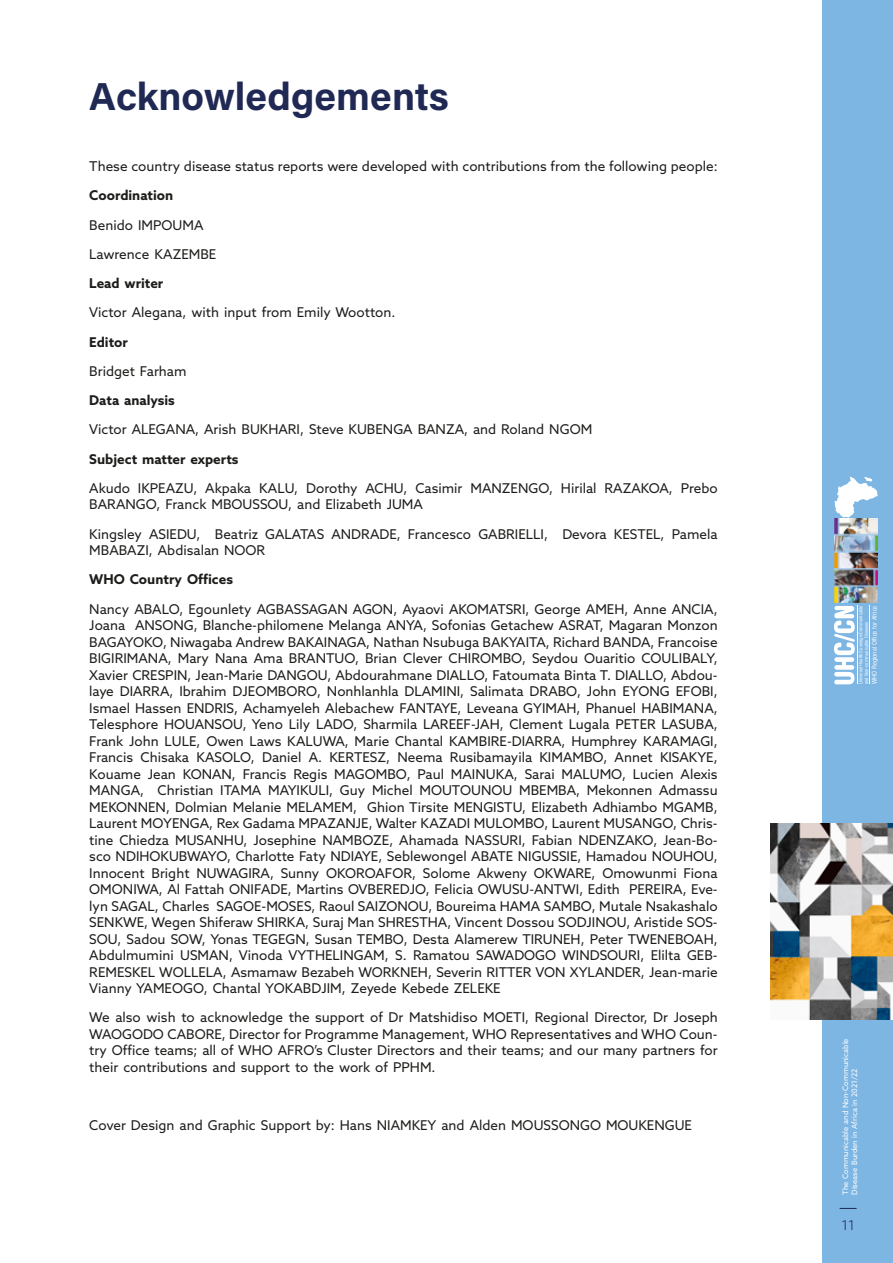
<style>
.page{position:relative;width:893px;height:1263px;background:#fff}
.page>*{position:absolute;margin:0;border:0;box-sizing:border-box;transform-origin:0 0}
.t1{font:39px "Acumin Variable Concept";color:#1f2954}
.t2{font:13.5px/16.5px "Azo Sans";color:#1d1d1b}
.t3{font:700 13.5px "Azo Sans";color:#1d1d1b}
.t4{font:300 13.5px "Azo Sans";color:#1f2954}
.t5{font:7.5px/9px "Azo Sans";color:#fff}
.t6{font:condensed 6.45px "Helvetica";color:#fff}
.t7{font:condensed 4.8px/5.7px "Helvetica";color:#fff}
</style>
<div class="page">
<div style="left:823px;top:0;width:70px;height:1263px;background:#7db5e3"></div>
<svg style="left:840px;top:1208px;width:17px;height:1px"></svg>
<svg style="left:835px;top:477px;width:43px;height:41px"></svg>
<svg style="left:834px;top:606px;width:21px;height:78px"></svg>
<hr style="left:857px;top:606px;width:1px;height:78px;background:#fff">
<hr style="left:869px;top:606px;width:1px;height:78px;background:#fff">
<img style="left:834px;top:519px;width:44px;height:84px">
<img style="left:770px;top:823px;width:123px;height:196px">
<h1 class="t1" style="left:89px;top:70px;width:361px">Acknowledgements</h1>
<p class="t2" style="left:89px;top:158px;width:630px">These country disease status reports were developed with contributions from the following people:</p>
<p class="t3" style="left:89px;top:186px;width:85px">Coordination</p>
<p class="t2" style="left:89px;top:210px;width:129px;line-height:29.2px">Benido IMPOUMA<br>Lawrence KAZEMBE</p>
<p class="t3" style="left:89px;top:274px;width:76px">Lead writer</p>
<p class="t2" style="left:89px;top:304px;width:307px">Victor Alegana, with input from Emily Wootton.</p>
<p class="t3" style="left:89px;top:333px;width:40px">Editor</p>
<p class="t2" style="left:89px;top:363px;width:99px">Bridget Farham</p>
<p class="t3" style="left:89px;top:391px;width:87px">Data analysis</p>
<p class="t2" style="left:89px;top:421px;width:504px">Victor ALEGANA, Arish BUKHARI, Steve KUBENGA BANZA, and Roland NGOM</p>
<p class="t3" style="left:89px;top:450px;width:151px">Subject matter experts</p>
<p class="t2" style="left:89px;top:480px;width:630px">Akudo IKPEAZU, Akpaka KALU, Dorothy ACHU, Casimir MANZENGO, Hirilal RAZAKOA, Prebo<br>BARANGO, Franck MBOUSSOU, and Elizabeth JUMA</p>
<p class="t2" style="left:89px;top:525px;width:630px">Kingsley ASIEDU, Beatriz GALATAS ANDRADE, Francesco GABRIELLI, Devora KESTEL, Pamela<br>MBABAZI, Abdisalan NOOR</p>
<p class="t3" style="left:89px;top:570px;width:145px">WHO Country Offices</p>
<p class="t2" style="left:89px;top:600px;width:630px;text-align:justify">Nancy ABALO, Egounlety AGBASSAGAN AGON, Ayaovi AKOMATSRI, George AMEH, Anne ANCIA, Joana ANSONG, Blanche-philomene Melanga ANYA, Sofonias Getachew ASRAT, Magaran Monzon BAGAYOKO, Niwagaba Andrew BAKAINAGA, Nathan Nsubuga BAKYAITA, Richard BANDA, Francoise BIGIRIMANA, Mary Nana Ama BRANTUO, Brian Clever CHIROMBO, Seydou Ouaritio COULIBALY, Xavier CRESPIN, Jean-Marie DANGOU, Abdourahmane DIALLO, Fatoumata Binta T. DIALLO, Abdou&shy;laye DIARRA, Ibrahim DJEOMBORO, Nonhlanhla DLAMINI, Salimata DRABO, John EYONG EFOBI, Ismael Hassen ENDRIS, Achamyeleh Alebachew FANTAYE, Leveana GYIMAH, Phanuel HABIMANA, Telesphore HOUANSOU, Yeno Lily LADO, Sharmila LAREEF-JAH, Clement Lugala PETER LASUBA, Frank John LULE, Owen Laws KALUWA, Marie Chantal KAMBIRE-DIARRA, Humphrey KARAMAGI, Francis Chisaka KASOLO, Daniel A. KERTESZ, Neema Rusibamayila KIMAMBO, Annet KISAKYE, Kouame Jean KONAN, Francis Regis MAGOMBO, Paul MAINUKA, Sarai MALUMO, Lucien Alexis MANGA, Christian ITAMA MAYIKULI, Guy Michel MOUTOUNOU MBEMBA, Mekonnen Admassu MEKONNEN, Dolmian Melanie MELAMEM, Ghion Tirsite MENGISTU, Elizabeth Adhiambo MGAMB, Laurent MOYENGA, Rex Gadama MPAZANJE, Walter KAZADI MULOMBO, Laurent MUSANGO, Chris&shy;tine Chiedza MUSANHU, Josephine NAMBOZE, Ahamada NASSURI, Fabian NDENZAKO, Jean-Bo&shy;sco NDIHOKUBWAYO, Charlotte Faty NDIAYE, Seblewongel ABATE NIGUSSIE, Hamadou NOUHOU, Innocent Bright NUWAGIRA, Sunny OKOROAFOR, Solome Akweny OKWARE, Omowunmi Fiona OMONIWA, Al Fattah ONIFADE, Martins OVBEREDJO, Felicia OWUSU-ANTWI, Edith PEREIRA, Eve&shy;lyn SAGAL, Charles SAGOE-MOSES, Raoul SAIZONOU, Boureima HAMA SAMBO, Mutale Nsakashalo SENKWE, Wegen Shiferaw SHIRKA, Suraj Man SHRESTHA, Vincent Dossou SODJINOU, Aristide SOS-SOU, Sadou SOW, Yonas TEGEGN, Susan TEMBO, Desta Alamerew TIRUNEH, Peter TWENEBOAH, Abdulmumini USMAN, Vinoda VYTHELINGAM, S. Ramatou SAWADOGO WINDSOURI, Elilta GEB-REMESKEL WOLLELA, Asmamaw Bezabeh WORKNEH, Severin RITTER VON XYLANDER, Jean-marie Vianny YAMEOGO, Chantal YOKABDJIM, Zeyede Kebede ZELEKE</p>
<p class="t2" style="left:89px;top:1009px;width:630px;text-align:justify">We also wish to acknowledge the support of Dr Matshidiso MOETI, Regional Director, Dr Joseph WAOGODO CABORE, Director for Programme Management, WHO Representatives and WHO Coun&shy;try Office teams; all of WHO AFRO’s Cluster Directors and their teams; and our many partners for their contributions and support to the work of PPHM.</p>
<p class="t2" style="left:89px;top:1117px;width:604px">Cover Design and Graphic Support by: Hans NIAMKEY and Alden MOUSSONGO MOUKENGUE</p>
<p class="t7" style="left:858px;top:684px;width:80px;rotate:-90deg">Universal Health Coverage/Communicable and Non-communicable Diseases</p>
<p class="t6" style="left:870px;top:684px;width:80px;rotate:-90deg">WHO Regional Office for Africa</p>
<p class="t5" style="left:841px;top:1195px;width:158px;rotate:-90deg">The Communicable and Non-Communicable<br>Disease Burden in Africa in 2021/22</p>
<p class="t4" style="left:841px;top:1216px;width:15px">11</p>
</div>
